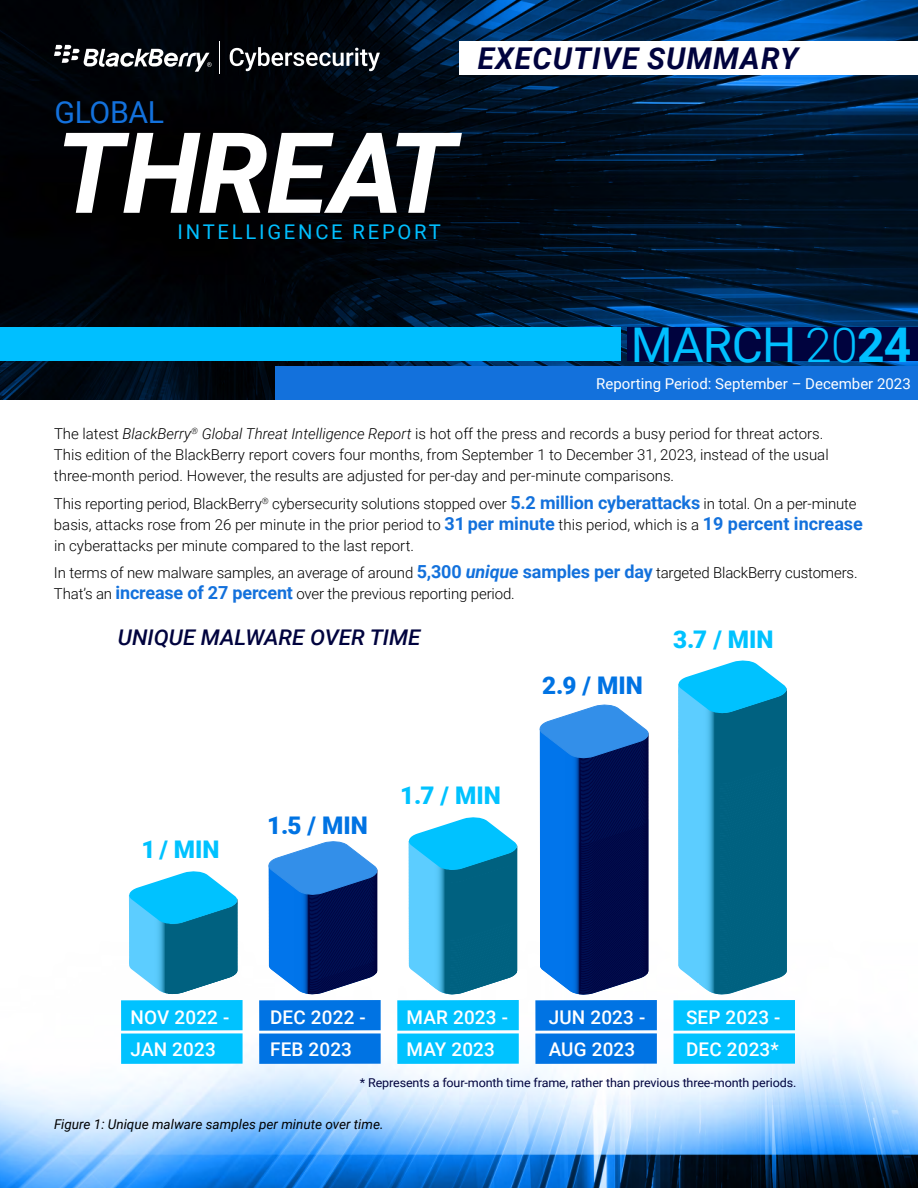
<style>
.page{position:relative;width:918px;height:1188px;background:#fff}
.page>*{position:absolute;margin:0;border:0;box-sizing:border-box;transform-origin:0 0}
.t1{font:italic 700 112.35px "Roboto";letter-spacing:-.015em;color:#fff}
.t2{font:48px "Roboto";letter-spacing:-.015em;color:#00bfff}
.t3{font:30.3px "Roboto";letter-spacing:-.015em;color:#1371dc}
.t4{font:italic 700 30px "Roboto";letter-spacing:.035em;color:#00033e}
.t5{font:900 24.3px "Roboto";color:#00c2ff}
.t6{font:900 24.3px "Roboto";color:#0073e3}
.t7{font:italic 500 21.6px "Roboto";color:#00033e}
.t8{font:20.25px "Roboto";letter-spacing:.135em;color:#00bfff}
.t9{font:500 18.9px/32.4px "Roboto";letter-spacing:.01em;color:#fff}
.t10{font:300 15px/21px "Roboto";color:#000}
.t11{font:15px "Roboto";color:#fff}
.t12{font:italic 13.5px "Roboto";color:#000}
.t13{font:12.15px "Roboto";letter-spacing:-.01em;color:#00033e}
.s1{font-weight:300}
.s2{font-weight:700}
.s3{font-style:italic}
.s4{font-weight:700;font-size:18px;color:#1371dc}
.s5{font-weight:700;font-style:italic;font-size:18px;color:#1371dc}
</style>
<div class="page">
<img style="left:0;top:0;width:918px;height:1188px">
<svg style="left:54px;top:45px;width:158px;height:27px"></svg>
<hr style="left:219px;top:41px;width:1px;height:33px;background:#fff">
<svg style="left:230px;top:47px;width:150px;height:24px"></svg>
<div style="left:0;top:327px;width:621px;height:34px;background:#00bfff"></div>
<div style="left:459px;top:41px;width:459px;height:34px;background:#fff"></div>
<div style="left:628px;top:327px;width:290px;height:34px;background:#00033e"></div>
<div style="left:275px;top:366px;width:643px;height:34px;background:#1371dc"></div>
<div style="left:0;top:400px;width:918px;height:275px;background:#fff"></div>
<div style="left:121px;top:1033px;width:122px;height:31px;background:#00c2ff"></div>
<div style="left:121px;top:1000px;width:122px;height:31px;background:#00c2ff"></div>
<div style="left:259px;top:1033px;width:122px;height:31px;background:#0073e3"></div>
<div style="left:259px;top:1000px;width:122px;height:31px;background:#0073e3"></div>
<div style="left:397px;top:1033px;width:122px;height:31px;background:#00c2ff"></div>
<div style="left:397px;top:1000px;width:122px;height:31px;background:#00c2ff"></div>
<div style="left:535px;top:1033px;width:122px;height:31px;background:#0073e3"></div>
<div style="left:535px;top:1000px;width:122px;height:31px;background:#0073e3"></div>
<div style="left:674px;top:1033px;width:121px;height:31px;background:#00c2ff"></div>
<div style="left:674px;top:1000px;width:121px;height:31px;background:#00c2ff"></div>
<svg style="left:127px;top:870px;width:113px;height:125px"></svg>
<svg style="left:406px;top:816px;width:113px;height:179px;background:#39a0c4"></svg>
<svg style="left:676px;top:660px;width:113px;height:335px;background:#2f94b8"></svg>
<svg style="left:266px;top:840px;width:114px;height:155px"></svg>
<svg style="left:537px;top:703px;width:115px;height:293px;background:#26549c"></svg>
<h3 class="t3" style="left:55px;top:91px;width:111px">GLOBAL</h3>
<h1 class="t1" style="left:56px;top:94px;width:402px">THREAT</h1>
<h3 class="t8" style="left:178px;top:218px;width:265px">INTELLIGENCE REPORT</h3>
<h3 class="t4" style="left:478px;top:38px;width:322px">EXECUTIVE SUMMARY</h3>
<h2 class="t2" style="left:631px;top:311px;width:282px">MARCH <span class="s1">20</span><span class="s2">24</span></h2>
<p class="t11" style="left:596px;top:373px;width:316px">Reporting Period: September – December 2023</p>
<p class="t10" style="left:54px;top:423px;width:776px">The latest <span class="s3">BlackBerry</span><sup>®</sup> <span class="s3">Global Threat Intelligence Report</span> is hot off the press and records a busy period for threat actors.<br>This edition of the BlackBerry report covers four months, from September 1 to December 31, 2023, instead of the usual three-month period. However, the results are adjusted for per-day and per-minute comparisons.</p>
<p class="t10" style="left:54px;top:492px;width:810px">This reporting period, BlackBerry<sup>®</sup> cybersecurity solutions stopped over <span class="s4">5.2 million cyberattacks</span> in total. On a per-minute basis, attacks rose from 26 per minute in the prior period to <span class="s4">31 per minute</span> this period, which is a <span class="s4">19 percent increase </span>in cyberattacks per minute compared to the last report.</p>
<p class="t10" style="left:54px;top:562px;width:805px">In terms of new malware samples, an average of around <span class="s4">5,300</span> <span class="s5">unique</span> <span class="s4">samples per day</span> targeted BlackBerry customers.<br>That’s an <span class="s4">increase of 27 percent</span> over the previous reporting period.</p>
<h3 class="t7" style="left:118px;top:623px;width:304px">UNIQUE MALWARE OVER TIME</h3>
<h3 class="t5" style="left:142px;top:832px;width:79px">1 / MIN</h3>
<h3 class="t6" style="left:267px;top:808px;width:102px">1.5 / MIN</h3>
<h3 class="t5" style="left:400px;top:779px;width:102px">1.7 / MIN</h3>
<h3 class="t6" style="left:542px;top:668px;width:102px">2.9 / MIN</h3>
<h3 class="t5" style="left:673px;top:622px;width:102px">3.7 / MIN</h3>
<p class="t9" style="left:131px;top:1000px;width:100px">NOV 2022 -<br>JAN 2023</p>
<p class="t9" style="left:270px;top:1000px;width:97px">DEC 2022 -<br>FEB 2023</p>
<p class="t9" style="left:407px;top:1000px;width:103px">MAR 2023 -<br>MAY 2023</p>
<p class="t9" style="left:549px;top:1000px;width:98px">JUN 2023 -<br>AUG 2023</p>
<p class="t9" style="left:686px;top:1000px;width:96px">SEP 2023 -<br>DEC 2023*</p>
<p class="t13" style="left:360px;top:1074px;width:438px">* Represents a four-month time frame, rather than previous three-month periods.</p>
<p class="t12" style="left:54px;top:1115px;width:331px">Figure 1: Unique malware samples per minute over time.</p>
</div>
